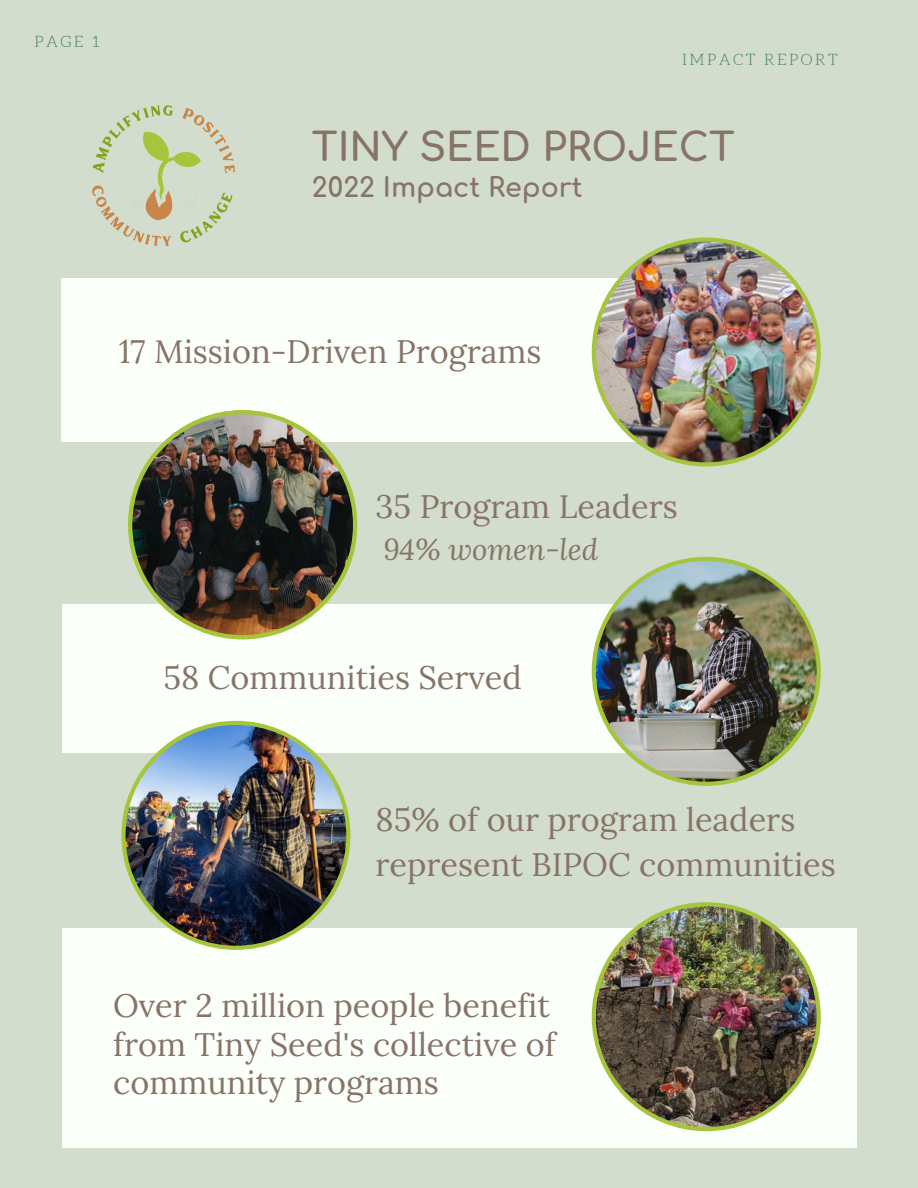
<style>
.page{position:relative;width:918px;height:1188px;background:#d3ddcd}
.page>*{position:absolute;margin:0;border:0;box-sizing:border-box;transform-origin:0 0}
.t1{font:700 39px "Comfortaa";color:#867468}
.t2{font:32.4px/38.2px "Lora";color:#867468}
.t3{font:italic 29.4px "Lora";color:#867468}
.t4{font:700 26.85px "Comfortaa";color:#867468}
.t5{font:300 15.6px "Aleo";letter-spacing:.16em;color:#3d7b5f}
</style>
<div class="page">
<div style="left:62px;top:928px;width:794px;height:220px;background:#fbfff9"></div>
<div style="left:62px;top:278px;width:634px;height:164px;background:#fbfff9"></div>
<div style="left:62px;top:604px;width:598px;height:149px;background:#fbfff9"></div>
<img style="left:592px;top:237px;width:229px;height:230px">
<img style="left:592px;top:557px;width:229px;height:229px">
<img style="left:121px;top:721px;width:229px;height:229px">
<img style="left:592px;top:902px;width:229px;height:229px">
<img style="left:128px;top:410px;width:229px;height:229px">
<img style="left:92px;top:105px;width:143px;height:142px">
<p class="t5" style="left:34px;top:33px;width:66px">PAGE 1</p>
<h1 class="t5" style="left:682px;top:51px;width:157px">IMPACT REPORT</h1>
<p class="t1" style="left:312px;top:127px;width:424px">TINY SEED PROJECT</p>
<p class="t4" style="left:312px;top:174px;width:272px">2022 Impact Report</p>
<h1 class="t2" style="left:119px;top:332px;width:424px">17 Mission-Driven Programs</h1>
<p class="t2" style="left:376px;top:487px;width:304px">35 Program Leaders</p>
<p class="t3" style="left:383px;top:529px;width:216px">94% women-led</p>
<h1 class="t2" style="left:164px;top:658px;width:360px">58 Communities Served</h1>
<h1 class="t2" style="left:376px;top:797px;width:462px;line-height:45px">85% of our program leaders represent BIPOC communities</h1>
<p class="t2" style="left:113px;top:986px;width:444px">Over 2 million people benefit from Tiny Seed's collective of community programs</p>
</div>
